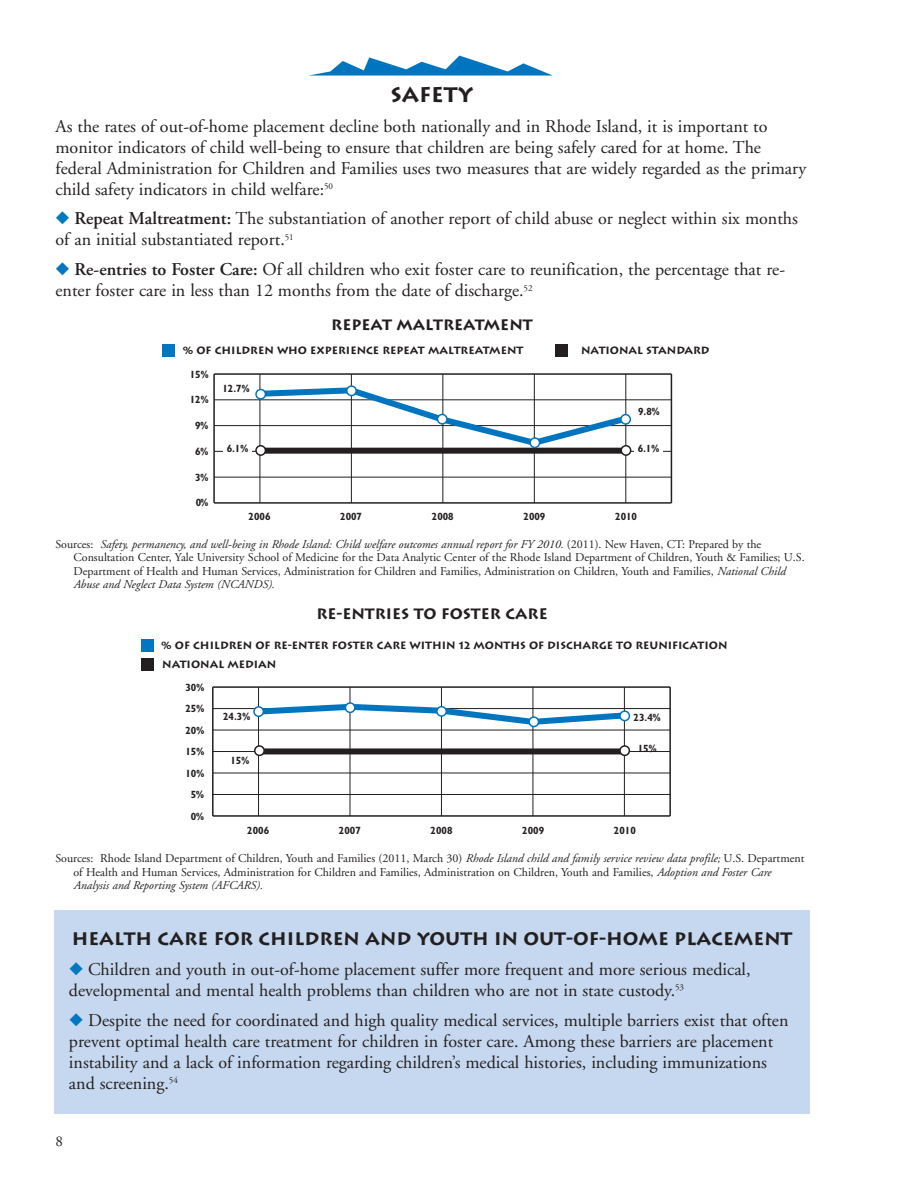
<style>
.page{position:relative;width:918px;height:1188px;background:#fff}
.page>*{position:absolute;margin:0;border:0;box-sizing:border-box;transform-origin:0 0}
.t1{font:700 21px "Lithos";color:#231f20}
.t2{font:18px/21px "Adobe Garamond";color:#231f20}
.t3{font:700 18px "Lithos";color:#231f20}
.t4{font:700 15px "Lithos";color:#231f20}
.t5{font:15px "Adobe Garamond";color:#231f20}
.t6{font:12px/13.5px "Adobe Garamond";color:#231f20}
.t7{font:700 10.5px/19.5px "Lithos";color:#231f20}
.t8{font:700 condensed 10.5px "Gill Sans";color:#231f20}
.s1{color:#0077c0}
.s2{font-weight:600}
.s3{font-style:italic}
</style>
<div class="page">
<div style="left:54px;top:910px;width:756px;height:204px;background:#c6d8ef"></div>
<svg style="left:309px;top:56px;width:244px;height:20px"></svg>
<div style="left:259px;top:448px;width:366px;height:6px;background:#231f20"></div>
<hr style="left:214px;top:502px;width:457px;height:2px;background:#231f20">
<hr style="left:214px;top:477px;width:457px;height:1px;background:#231f20">
<hr style="left:214px;top:451px;width:457px;height:1px;background:#231f20">
<hr style="left:214px;top:425px;width:457px;height:1px;background:#231f20">
<hr style="left:214px;top:400px;width:457px;height:1px;background:#231f20">
<hr style="left:214px;top:373px;width:457px;height:2px;background:#231f20">
<hr style="left:213px;top:374px;width:2px;height:129px;background:#231f20">
<hr style="left:671px;top:374px;width:1px;height:129px;background:#231f20">
<svg style="left:254px;top:384px;width:379px;height:65px"></svg>
<hr style="left:626px;top:374px;width:1px;height:129px;background:#231f20">
<hr style="left:260px;top:374px;width:1px;height:129px;background:#231f20">
<hr style="left:351px;top:374px;width:1px;height:129px;background:#231f20">
<hr style="left:443px;top:374px;width:1px;height:129px;background:#231f20">
<hr style="left:534px;top:374px;width:1px;height:129px;background:#231f20">
<div style="left:256px;top:389px;width:9px;height:10px;background:#fff;border-radius:50%"></div>
<div style="left:255px;top:389px;width:11px;height:11px;border:2px solid #0075bf;border-radius:50%"></div>
<div style="left:347px;top:386px;width:9px;height:10px;background:#fff;border-radius:50%"></div>
<div style="left:346px;top:385px;width:11px;height:11px;border:2px solid #0075bf;border-radius:50%"></div>
<div style="left:438px;top:414px;width:9px;height:10px;background:#fff;border-radius:50%"></div>
<div style="left:437px;top:414px;width:11px;height:11px;border:2px solid #0075bf;border-radius:50%"></div>
<div style="left:530px;top:438px;width:10px;height:9px;background:#fff;border-radius:50%"></div>
<div style="left:529px;top:437px;width:11px;height:11px;border:2px solid #0075bf;border-radius:50%"></div>
<div style="left:621px;top:415px;width:9px;height:9px;background:#fff;border-radius:50%"></div>
<div style="left:620px;top:414px;width:11px;height:11px;border:2px solid #0075bf;border-radius:50%"></div>
<div style="left:256px;top:446px;width:9px;height:9px;background:#fff;border-radius:50%"></div>
<div style="left:255px;top:445px;width:11px;height:11px;border:2px solid #231f20;border-radius:50%"></div>
<div style="left:621px;top:446px;width:10px;height:9px;background:#fff;border-radius:50%"></div>
<div style="left:621px;top:445px;width:10px;height:11px;border:2px solid #231f20;border-radius:50%"></div>
<div style="left:223px;top:450px;width:28px;height:10px;background:#fff"></div>
<div style="left:634px;top:450px;width:28px;height:10px;background:#fff"></div>
<hr style="left:213px;top:815px;width:457px;height:2px;background:#231f20">
<hr style="left:213px;top:794px;width:457px;height:1px;background:#231f20">
<hr style="left:213px;top:773px;width:457px;height:1px;background:#231f20">
<hr style="left:213px;top:751px;width:457px;height:1px;background:#231f20">
<hr style="left:213px;top:730px;width:457px;height:1px;background:#231f20">
<hr style="left:213px;top:708px;width:457px;height:1px;background:#231f20">
<hr style="left:213px;top:686px;width:457px;height:2px;background:#231f20">
<hr style="left:212px;top:687px;width:2px;height:129px;background:#231f20">
<hr style="left:669px;top:687px;width:2px;height:129px;background:#231f20">
<svg style="left:252px;top:701px;width:379px;height:27px"></svg>
<hr style="left:624px;top:687px;width:1px;height:129px;background:#231f20">
<hr style="left:258px;top:687px;width:1px;height:129px;background:#231f20">
<hr style="left:350px;top:687px;width:1px;height:129px;background:#231f20">
<hr style="left:441px;top:687px;width:1px;height:129px;background:#231f20">
<hr style="left:533px;top:687px;width:1px;height:129px;background:#231f20">
<div style="left:258px;top:748px;width:366px;height:6px;background:#231f20"></div>
<div style="left:255px;top:746px;width:9px;height:9px;background:#fff;border-radius:50%"></div>
<div style="left:254px;top:745px;width:11px;height:11px;border:2px solid #231f20;border-radius:50%"></div>
<div style="left:620px;top:746px;width:9px;height:9px;background:#fff;border-radius:50%"></div>
<div style="left:619px;top:745px;width:11px;height:11px;border:2px solid #231f20;border-radius:50%"></div>
<div style="left:254px;top:707px;width:9px;height:9px;background:#fff;border-radius:50%"></div>
<div style="left:253px;top:706px;width:11px;height:11px;border:2px solid #0075bf;border-radius:50%"></div>
<div style="left:620px;top:711px;width:9px;height:10px;background:#fff;border-radius:50%"></div>
<div style="left:619px;top:710px;width:11px;height:11px;border:2px solid #0075bf;border-radius:50%"></div>
<div style="left:529px;top:717px;width:10px;height:10px;background:#fff;border-radius:50%"></div>
<div style="left:528px;top:716px;width:11px;height:11px;border:2px solid #0075bf;border-radius:50%"></div>
<div style="left:345px;top:703px;width:10px;height:9px;background:#fff;border-radius:50%"></div>
<div style="left:345px;top:702px;width:11px;height:11px;border:2px solid #0075bf;border-radius:50%"></div>
<div style="left:437px;top:707px;width:9px;height:9px;background:#fff;border-radius:50%"></div>
<div style="left:436px;top:706px;width:11px;height:11px;border:2px solid #0075bf;border-radius:50%"></div>
<div style="left:162px;top:344px;width:13px;height:13px;background:#0077c0"></div>
<div style="left:555px;top:344px;width:13px;height:13px;background:#231f20"></div>
<div style="left:141px;top:639px;width:13px;height:13px;background:#0077c0"></div>
<div style="left:141px;top:658px;width:13px;height:13px;background:#231f20"></div>
<p class="t1" style="left:391px;top:82px;width:84px">SAFETY</p>
<p class="t2" style="left:56px;top:117px;width:752px">As the rates of out-of-home placement decline both nationally and in Rhode Island, it is important to monitor indicators of child well-being to ensure that children are being safely cared for at home. The federal Administration for Children and Families uses two measures that are widely regarded as the primary child safety indicators in child welfare:<sup>50</sup></p>
<p class="t2" style="left:55px;top:210px;width:744px"><span class="s1">◆</span> <span class="s2">Repeat Maltreatment:</span> The substantiation of another report of child abuse or neglect within six months of an initial substantiated report.<sup>51</sup></p>
<p class="t2" style="left:56px;top:261px;width:731px"><span class="s1">◆</span> <span class="s2">Re-entries to Foster Care:</span> Of all children who exit foster care to reunification, the percentage that re&shy;enter foster care in less than 12 months from the date of discharge.<sup>52</sup></p>
<p class="t4" style="left:331px;top:316px;width:203px">REPEAT MALTREATMENT</p>
<p class="t7" style="left:183px;top:340px;width:342px">% OF CHILDREN WHO EXPERIENCE REPEAT MALTREATMENT</p>
<p class="t7" style="left:581px;top:340px;width:130px">NATIONAL STANDARD</p>
<p class="t8" style="left:190px;top:370px;width:20px">15%</p>
<p class="t8" style="left:190px;top:396px;width:20px">12%</p>
<p class="t8" style="left:195px;top:422px;width:15px">9%</p>
<p class="t8" style="left:195px;top:447px;width:15px">6%</p>
<p class="t8" style="left:195px;top:473px;width:15px">3%</p>
<p class="t8" style="left:196px;top:499px;width:14px">0%</p>
<p class="t8" style="left:222px;top:385px;width:29px">12.7%</p>
<p class="t8" style="left:638px;top:407px;width:23px">9.8%</p>
<p class="t8" style="left:227px;top:445px;width:23px">6.1%</p>
<p class="t8" style="left:638px;top:445px;width:23px">6.1%</p>
<p class="t8" style="left:249px;top:512px;width:23px">2006</p>
<p class="t8" style="left:340px;top:512px;width:23px">2007</p>
<p class="t8" style="left:432px;top:512px;width:23px">2008</p>
<p class="t8" style="left:524px;top:512px;width:23px">2009</p>
<p class="t8" style="left:615px;top:512px;width:23px">2010</p>
<p class="t6" style="left:73px;top:538px;width:733px;text-indent:-18px">Sources: <span class="s3">Safety, permanency, and well-being in Rhode Island: Child welfare outcomes annual report for FY 2010.</span> (2011). New Haven, CT: Prepared by the Consultation Center, Yale University School of Medicine for the Data Analytic Center of the Rhode Island Department of Children, Youth &amp; Families; U.S.<br>Department of Health and Human Services, Administration for Children and Families, Administration on Children, Youth and Families, <span class="s3">National Child Abuse and Neglect Data System (NCANDS).</span></p>
<p class="t4" style="left:316px;top:605px;width:233px">RE-ENTRIES TO FOSTER CARE</p>
<p class="t7" style="left:161px;top:636px;width:568px">% OF CHILDREN OF RE-ENTER FOSTER CARE WITHIN 12 MONTHS OF DISCHARGE TO REUNIFICATION<br>NATIONAL MEDIAN</p>
<p class="t8" style="left:186px;top:683px;width:20px">30%</p>
<p class="t8" style="left:186px;top:705px;width:20px">25%</p>
<p class="t8" style="left:186px;top:726px;width:20px">20%</p>
<p class="t8" style="left:186px;top:748px;width:20px">15%</p>
<p class="t8" style="left:186px;top:769px;width:20px">10%</p>
<p class="t8" style="left:191px;top:791px;width:15px">5%</p>
<p class="t8" style="left:191px;top:812px;width:15px">0%</p>
<p class="t8" style="left:223px;top:713px;width:29px">24.3%</p>
<p class="t8" style="left:634px;top:713px;width:29px">23.4%</p>
<p class="t8" style="left:230px;top:757px;width:20px">15%</p>
<p class="t8" style="left:638px;top:745px;width:20px">15%</p>
<p class="t8" style="left:247px;top:826px;width:23px">2006</p>
<p class="t8" style="left:339px;top:826px;width:23px">2007</p>
<p class="t8" style="left:431px;top:826px;width:23px">2008</p>
<p class="t8" style="left:522px;top:826px;width:23px">2009</p>
<p class="t8" style="left:614px;top:826px;width:23px">2010</p>
<p class="t6" style="left:73px;top:853px;width:733px;text-indent:-18px">Sources: Rhode Island Department of Children, Youth and Families (2011, March 30) <span class="s3">Rhode Island child and family service review data profile;</span> U.S. Department of Health and Human Services, Administration for Children and Families, Administration on Children, Youth and Families, <span class="s3">Adoption and Foster Care<br>Analysis and Reporting System (AFCARS).</span></p>
<p class="t3" style="left:72px;top:928px;width:722px">HEALTH CARE FOR CHILDREN AND YOUTH IN OUT-OF-HOME PLACEMENT</p>
<p class="t2" style="left:69px;top:960px;width:683px"><span class="s1">◆</span> Children and youth in out-of-home placement suffer more frequent and more serious medical, developmental and mental health problems than children who are not in state custody.<sup>53</sup></p>
<p class="t2" style="left:69px;top:1011px;width:721px"><span class="s1">◆</span> Despite the need for coordinated and high quality medical services, multiple barriers exist that often prevent optimal health care treatment for children in foster care. Among these barriers are placement instability and a lack of information regarding children’s medical histories, including immunizations and screening.<sup>54</sup></p>
<p class="t5" style="left:56px;top:1136px;width:9px">8</p>
</div>
